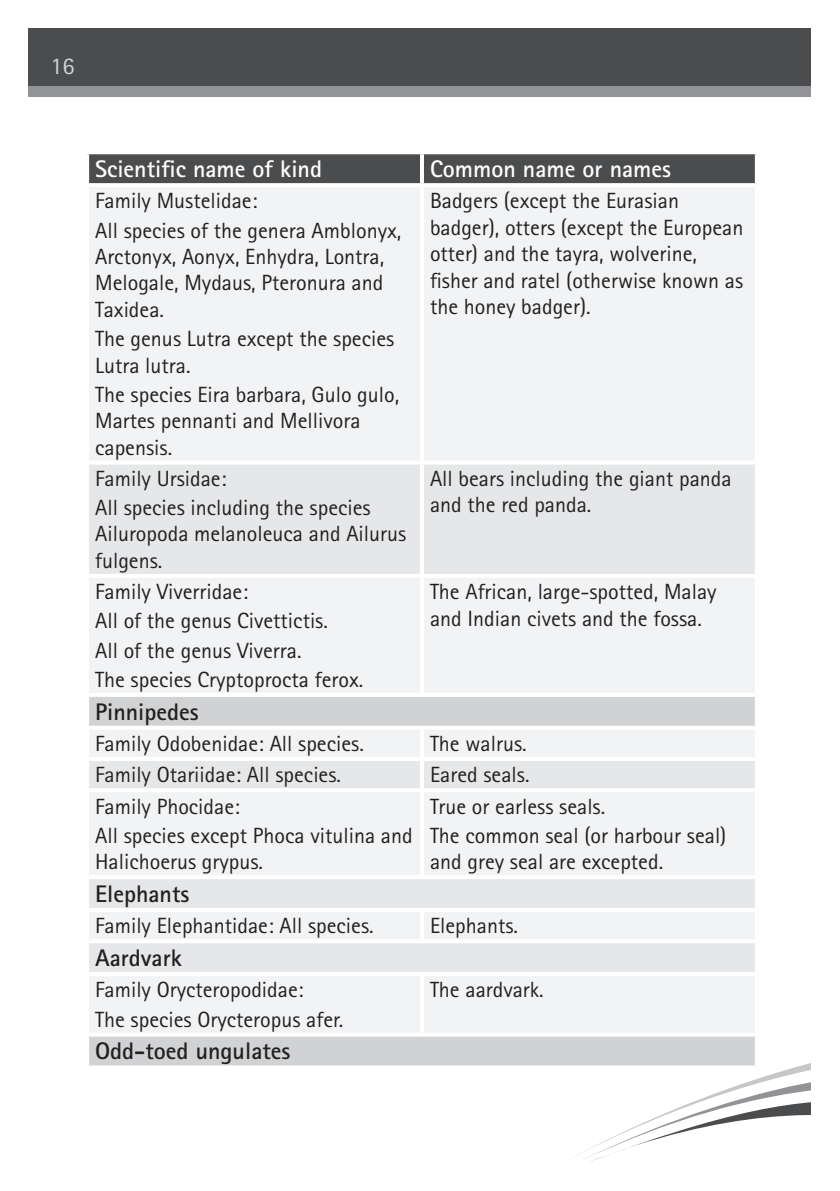
<style>
.page{position:relative;width:840px;height:1191px;background:#fff}
.page>*{position:absolute;margin:0;border:0;box-sizing:border-box;transform-origin:0 0}
.Bold_Heading{font:700 24px "Rotis Sans Serif Pro";color:#231f20}
.Body_Text{font:700 24px "Rotis Sans Serif Pro";color:#fff}
.t1{font:24px "Rotis Sans Serif Pro";color:#d1d2d4}
.Table_Text{font:22px/26.4px "Rotis Sans Serif Pro";color:#231f20}
</style>
<div class="page">
<div style="left:28px;top:28px;width:783px;height:68px;background:#919396"></div>
<div style="left:28px;top:28px;width:783px;height:58px;background:#4b4c4d"></div>
<svg style="left:585px;top:1063px;width:226px;height:99px"></svg>
<div style="left:89px;top:154px;width:665px;height:29px;background:#4b4c4d"></div>
<div style="left:89px;top:187px;width:665px;height:273px;background:#f2f3f4"></div>
<svg style="left:89px;top:464px;width:665px;height:229px;fill:#f2f3f4"></svg>
<svg style="left:89px;top:697px;width:665px;height:368px;fill:#f2f3f4"></svg>
<hr style="left:420px;top:187px;width:4px;height:273px;background:#fff">
<hr style="left:420px;top:464px;width:4px;height:110px;background:#fff">
<svg style="left:754px;top:464px;width:1px;height:110px"></svg>
<hr style="left:85px;top:574px;width:337px;height:4px;background:#fff">
<hr style="left:422px;top:574px;width:336px;height:4px;background:#fff">
<hr style="left:420px;top:578px;width:4px;height:115px;background:#fff">
<svg style="left:754px;top:697px;width:1px;height:28px"></svg>
<svg style="left:89px;top:725px;width:333px;height:4px"></svg>
<svg style="left:422px;top:725px;width:333px;height:4px"></svg>
<hr style="left:420px;top:729px;width:4px;height:28px;background:#fff">
<hr style="left:85px;top:757px;width:337px;height:4px;background:#fff">
<hr style="left:422px;top:757px;width:336px;height:4px;background:#fff">
<hr style="left:420px;top:761px;width:4px;height:27px;background:#fff">
<svg style="left:754px;top:761px;width:1px;height:27px"></svg>
<hr style="left:85px;top:788px;width:337px;height:4px;background:#fff">
<hr style="left:422px;top:788px;width:336px;height:4px;background:#fff">
<hr style="left:420px;top:792px;width:4px;height:83px;background:#fff">
<hr style="left:85px;top:875px;width:337px;height:4px;background:#fff">
<hr style="left:422px;top:875px;width:336px;height:4px;background:#fff">
<svg style="left:754px;top:879px;width:1px;height:29px"></svg>
<hr style="left:85px;top:908px;width:337px;height:4px;background:#fff">
<hr style="left:422px;top:908px;width:336px;height:4px;background:#fff">
<hr style="left:420px;top:912px;width:4px;height:27px;background:#fff">
<hr style="left:420px;top:976px;width:4px;height:56px;background:#fff">
<hr style="left:85px;top:1032px;width:337px;height:4px;background:#fff">
<hr style="left:422px;top:1032px;width:336px;height:4px;background:#fff">
<svg style="left:754px;top:1036px;width:4px;height:29px"></svg>
<svg style="left:88px;top:1065px;width:334px;height:1px"></svg>
<svg style="left:422px;top:1065px;width:336px;height:4px"></svg>
<hr style="left:420px;top:154px;width:4px;height:29px;background:#fff">
<svg style="left:754px;top:154px;width:3px;height:29px"></svg>
<svg style="left:87px;top:183px;width:335px;height:1px"></svg>
<svg style="left:422px;top:183px;width:335px;height:1px"></svg>
<hr style="left:85px;top:939px;width:337px;height:4px;background:#fff">
<hr style="left:85px;top:972px;width:337px;height:4px;background:#fff">
<hr style="left:422px;top:939px;width:336px;height:4px;background:#fff">
<svg style="left:754px;top:943px;width:1px;height:29px"></svg>
<hr style="left:422px;top:972px;width:336px;height:4px;background:#fff">
<p class="t1" style="left:50px;top:52px;width:25px">16</p>
<p class="Body_Text" style="left:95px;top:154px;width:228px">Scientific name of kind</p>
<p class="Body_Text" style="left:430px;top:154px;width:242px">Common name or names</p>
<p class="Table_Text" style="left:95px;top:188px;width:164px">Family Mustelidae:</p>
<p class="Table_Text" style="left:95px;top:217px;width:307px">All species of the genera Amblonyx,<br>Arctonyx, Aonyx, Enhydra, Lontra,<br>Melogale, Mydaus, Pteronura and<br>Taxidea.</p>
<p class="Table_Text" style="left:95px;top:326px;width:300px">The genus Lutra except the species<br>Lutra lutra.</p>
<p class="Table_Text" style="left:95px;top:381px;width:305px">The species Eira barbara, Gulo gulo,<br>Martes pennanti and Mellivora capensis.</p>
<p class="Table_Text" style="left:430px;top:188px;width:315px">Badgers (except the Eurasian badger), otters (except the European otter) and the tayra, wolverine, fisher and ratel (otherwise known as the honey badger).</p>
<p class="Table_Text" style="left:95px;top:465px;width:133px">Family Ursidae:</p>
<p class="Table_Text" style="left:95px;top:494px;width:312px">All species including the species<br>Ailuropoda melanoleuca and Ailurus fulgens.</p>
<p class="Table_Text" style="left:95px;top:578px;width:154px">Family Viverridae:</p>
<p class="Table_Text" style="left:95px;top:608px;width:234px">All of the genus Civettictis.</p>
<p class="Table_Text" style="left:95px;top:637px;width:208px">All of the genus Viverra.</p>
<p class="Table_Text" style="left:95px;top:666px;width:269px">The species Cryptoprocta ferox.</p>
<p class="Table_Text" style="left:430px;top:465px;width:303px">All bears including the giant panda and the red panda.</p>
<p class="Table_Text" style="left:430px;top:578px;width:288px">The African, large-spotted, Malay and Indian civets and the fossa.</p>
<p class="Bold_Heading" style="left:95px;top:696px;width:105px">Pinnipedes</p>
<p class="Table_Text" style="left:95px;top:730px;width:270px">Family Odobenidae: All species.</p>
<p class="Table_Text" style="left:430px;top:730px;width:98px">The walrus.</p>
<p class="Table_Text" style="left:95px;top:762px;width:247px">Family Otariidae: All species.</p>
<p class="Table_Text" style="left:430px;top:762px;width:101px">Eared seals.</p>
<p class="Table_Text" style="left:95px;top:793px;width:146px">Family Phocidae:</p>
<p class="Table_Text" style="left:95px;top:822px;width:319px">All species except Phoca vitulina and<br>Halichoerus grypus.</p>
<p class="Table_Text" style="left:430px;top:793px;width:177px">True or earless seals.</p>
<p class="Table_Text" style="left:430px;top:822px;width:298px">The common seal (or harbour seal) and grey seal are excepted.</p>
<p class="Bold_Heading" style="left:95px;top:878px;width:96px">Elephants</p>
<p class="Table_Text" style="left:95px;top:912px;width:280px">Family Elephantidae: All species.</p>
<p class="Table_Text" style="left:430px;top:912px;width:89px">Elephants.</p>
<p class="Bold_Heading" style="left:95px;top:942px;width:88px">Aardvark</p>
<p class="Table_Text" style="left:95px;top:977px;width:210px">Family Orycteropodidae:</p>
<p class="Table_Text" style="left:95px;top:1006px;width:249px">The species Orycteropus afer.</p>
<p class="Table_Text" style="left:430px;top:977px;width:115px">The aardvark.</p>
<p class="Bold_Heading" style="left:95px;top:1036px;width:197px">Odd-toed ungulates</p>
</div>
